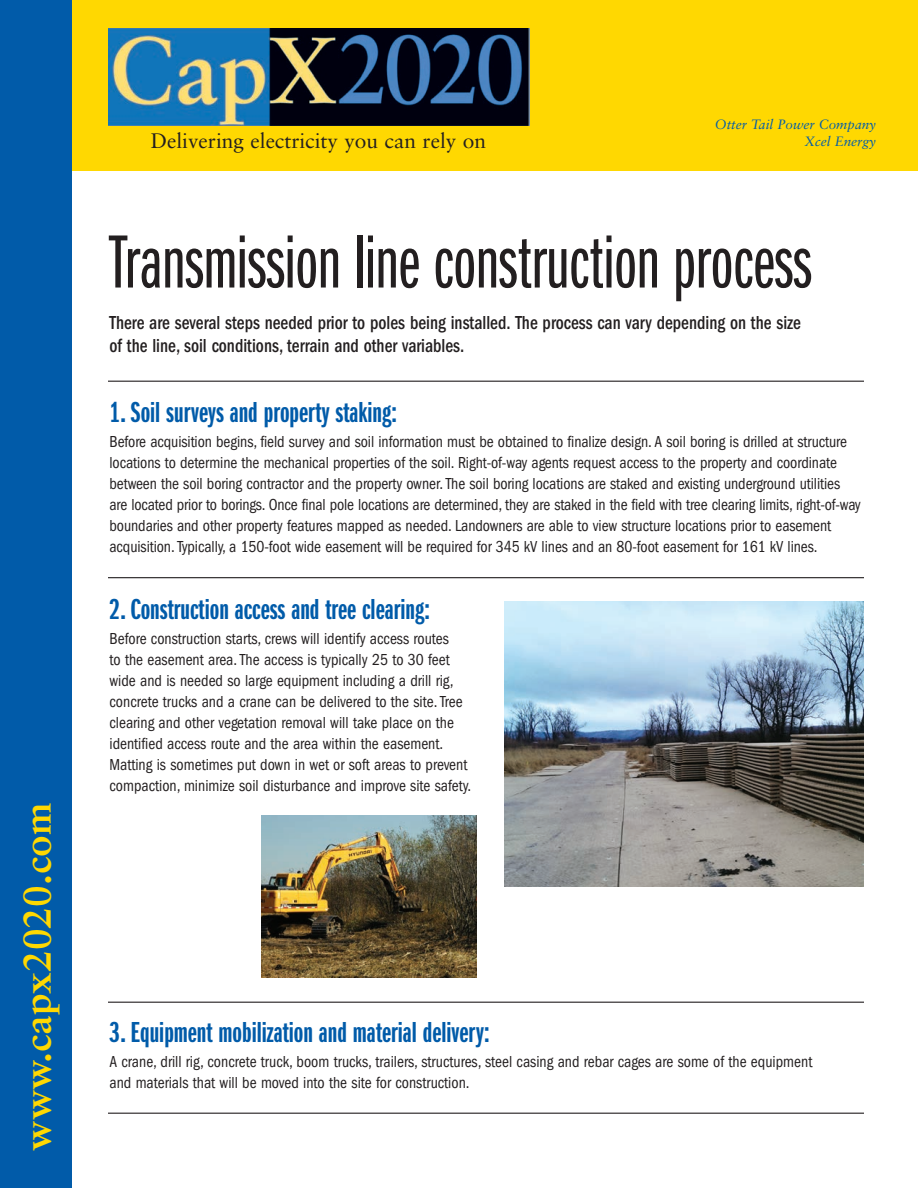
<style>
.page{position:relative;width:918px;height:1188px;background:#fff}
.page>*{position:absolute;margin:0;border:0;box-sizing:border-box;transform-origin:0 0}
.t1{font:78px "Franklin Gothic Book X Cmpr";color:#231f20}
.t2{font:700 39px "Sabon";color:#ffd801}
.t3{font:30px "Franklin Gothic Demi X Cmpr";color:#015ba9;scale:1.1 1}
.t4{font:21px "Sabon";color:#231f20}
.t5{font:500 condensed 19.5px/22.5px "Franklin Gothic";color:#231f20;scale:.9 1}
.t6{font:condensed 16.5px/21px "Franklin Gothic";letter-spacing:-.005em;color:#231f20;scale:.95 1}
.t7{font:italic 13.5px/16.5px "Sabon";color:#015ba9;text-align:right}
</style>
<div class="page">
<div style="left:0;top:0;width:918px;height:171px;background:#ffd801"></div>
<img style="left:108px;top:28px;width:421px;height:98px">
<div style="left:0;top:0;width:72px;height:1188px;background:#015ba9"></div>
<hr style="left:108px;top:577px;width:756px;height:1px;background:#231f20">
<hr style="left:108px;top:1002px;width:756px;height:1px;background:#231f20">
<hr style="left:108px;top:1113px;width:756px;height:1px;background:#231f20">
<hr style="left:108px;top:381px;width:756px;height:1px;background:#231f20">
<img style="left:504px;top:602px;width:360px;height:284px">
<img style="left:261px;top:815px;width:216px;height:162px">
<h2 class="t2" style="left:13px;top:1150px;width:349px;rotate:-90deg">www.capx2020.com</h2>
<p class="t4" style="left:151px;top:128px;width:337px">Delivering electricity you can rely on</p>
<p class="t7" style="left:715px;top:116px;width:163px">Otter Tail Power Company<br>Xcel Energy</p>
<h1 class="t1" style="left:110px;top:232px;width:704px">Transmission line construction process</h1>
<p class="t5" style="left:110px;top:313px;width:770px">There are several steps needed prior to poles being installed. The process can vary depending on the size of the line, soil conditions, terrain and other variables.</p>
<h3 class="t3" style="left:109px;top:401px;width:263px">1. Soil surveys and property staking:</h3>
<p class="t6" style="left:110px;top:432px;width:792px">Before acquisition begins, field survey and soil information must be obtained to finalize design. A soil boring is drilled at structure locations to determine the mechanical properties of the soil. Right-of-way agents request access to the property and coordinate between the soil boring contractor and the property owner. The soil boring locations are staked and existing underground utilities are located prior to borings. Once final pole locations are determined, they are staked in the field with tree clearing limits, right-of-way boundaries and other property features mapped as needed. Landowners are able to view structure locations prior to easement acquisition. Typically, a 150-foot wide easement will be required for 345 kV lines and an 80-foot easement for 161 kV lines.</p>
<h3 class="t3" style="left:109px;top:598px;width:293px">2. Construction access and tree clearing:</h3>
<p class="t6" style="left:110px;top:629px;width:382px">Before construction starts, crews will identify access routes<br>to the easement area. The access is typically 25 to 30 feet wide and is needed so large equipment including a drill rig, concrete trucks and a crane can be delivered to the site. Tree clearing and other vegetation removal will take place on the identified access route and the area within the easement.<br>Matting is sometimes put down in wet or soft areas to prevent compaction, minimize soil disturbance and improve site safety.</p>
<h3 class="t3" style="left:109px;top:1021px;width:347px">3. Equipment mobilization and material delivery:</h3>
<p class="t6" style="left:110px;top:1052px;width:741px">A crane, drill rig, concrete truck, boom trucks, trailers, structures, steel casing and rebar cages are some of the equipment and materials that will be moved into the site for construction.</p>
</div>
